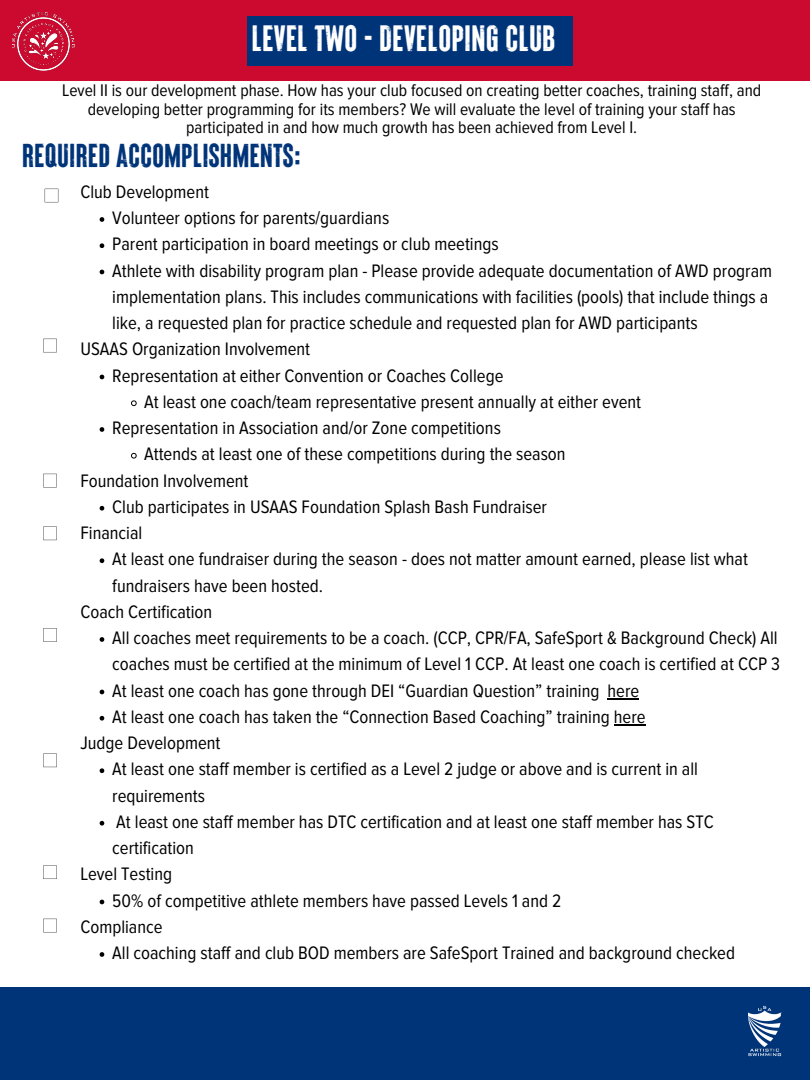
<style>
.page{position:relative;width:810px;height:1080px;background:#fff}
.page>*{position:absolute;margin:0;border:0;box-sizing:border-box;transform-origin:0 0}
.t1{font:36.62px "Brixton Wood Vector";color:#fff}
.t2{font:33.12px "Brixton Wood Vector";color:#003479}
.t3{font:18.75px/26.2px "Proxima Nova Cond";color:#000}
.t4{font:17.5px/18.2px "Proxima Nova Cond";color:#000;text-align:center}
</style>
<div class="page">
<div style="left:0;top:0;width:810px;height:81px;background:#cc092e"></div>
<div style="left:247px;top:17px;width:326px;height:49px;background:#003479"></div>
<svg style="left:100px;top:217px;width:4px;height:5px"></svg>
<svg style="left:100px;top:243px;width:4px;height:5px"></svg>
<svg style="left:100px;top:270px;width:4px;height:4px"></svg>
<svg style="left:100px;top:375px;width:4px;height:4px"></svg>
<svg style="left:131px;top:400px;width:6px;height:6px"></svg>
<svg style="left:100px;top:427px;width:4px;height:5px"></svg>
<svg style="left:131px;top:453px;width:6px;height:6px"></svg>
<svg style="left:100px;top:506px;width:4px;height:5px"></svg>
<svg style="left:100px;top:558px;width:4px;height:5px"></svg>
<svg style="left:100px;top:637px;width:4px;height:5px"></svg>
<svg style="left:100px;top:690px;width:4px;height:4px"></svg>
<hr style="left:608px;top:698px;width:31px;height:2px;background:#000">
<svg style="left:100px;top:716px;width:4px;height:5px"></svg>
<hr style="left:614px;top:724px;width:32px;height:2px;background:#000">
<svg style="left:100px;top:768px;width:4px;height:5px"></svg>
<svg style="left:100px;top:821px;width:4px;height:5px"></svg>
<svg style="left:100px;top:900px;width:4px;height:4px"></svg>
<svg style="left:100px;top:952px;width:4px;height:5px"></svg>
<svg style="left:45px;top:189px;width:13px;height:13px"></svg>
<svg style="left:43px;top:628px;width:14px;height:14px"></svg>
<svg style="left:43px;top:339px;width:14px;height:13px"></svg>
<svg style="left:43px;top:474px;width:14px;height:13px"></svg>
<svg style="left:43px;top:527px;width:14px;height:13px"></svg>
<svg style="left:43px;top:754px;width:14px;height:13px"></svg>
<svg style="left:43px;top:919px;width:14px;height:13px"></svg>
<img style="left:11px;top:12px;width:64px;height:59px">
<svg style="left:43px;top:865px;width:14px;height:14px"></svg>
<div style="left:0;top:987px;width:810px;height:93px;background:#003479"></div>
<img style="left:749px;top:1005px;width:33px;height:52px">
<h1 class="t1" style="left:251px;top:24px;width:306px">LEVEL TWO - DEVELOPING CLUB</h1>
<p class="t4" style="left:62px;top:82px;width:701px">Level II is our development phase. How has your club focused on creating better coaches, training staff, and developing better programming for its members? We will evaluate the level of training your staff has participated in and how much growth has been achieved from Level I.</p>
<p class="t2" style="left:22px;top:142px;width:281px">REQUIRED ACCOMPLISHMENTS:</p>
<p class="t3" style="left:80px;top:179px;width:130px">Club Development</p>
<p class="t3" style="left:112px;top:206px;width:278px">Volunteer options for parents/guardians</p>
<p class="t3" style="left:112px;top:232px;width:388px">Parent participation in board meetings or club meetings</p>
<p class="t3" style="left:112px;top:258px;width:661px">Athlete with disability program plan - Please provide adequate documentation of AWD program implementation plans. This includes communications with facilities (pools) that include things a like, a requested plan for practice schedule and requested plan for AWD participants</p>
<p class="t3" style="left:80px;top:337px;width:231px">USAAS Organization Involvement</p>
<p class="t3" style="left:112px;top:363px;width:393px">Representation at either Convention or Coaches College</p>
<p class="t3" style="left:144px;top:389px;width:499px">At least one coach/team representative present annually at either event</p>
<p class="t3" style="left:112px;top:416px;width:390px">Representation in Association and/or Zone competitions</p>
<p class="t3" style="left:144px;top:442px;width:423px">Attends at least one of these competitions during the season</p>
<p class="t3" style="left:80px;top:468px;width:170px">Foundation Involvement</p>
<p class="t3" style="left:112px;top:494px;width:436px">Club participates in USAAS Foundation Splash Bash Fundraiser</p>
<p class="t3" style="left:80px;top:521px;width:63px">Financial</p>
<p class="t3" style="left:112px;top:547px;width:637px">At least one fundraiser during the season - does not matter amount earned, please list what fundraisers have been hosted.</p>
<p class="t3" style="left:80px;top:599px;width:133px">Coach Certification</p>
<p class="t3" style="left:112px;top:626px;width:669px">All coaches meet requirements to be a coach. (CCP, CPR/FA, SafeSport &amp; Background Check) All coaches must be certified at the minimum of Level 1 CCP. At least one coach is certified at CCP 3</p>
<p class="t3" style="left:112px;top:678px;width:529px">At least one coach has gone through DEI “Guardian Question” training here</p>
<p class="t3" style="left:112px;top:704px;width:535px">At least one coach has taken the “Connection Based Coaching” training here</p>
<p class="t3" style="left:80px;top:731px;width:142px">Judge Development</p>
<p class="t3" style="left:112px;top:757px;width:587px">At least one staff member is certified as a Level 2 judge or above and is current in all requirements</p>
<p class="t3" style="left:112px;top:809px;width:603px">At least one staff member has DTC certification and at least one staff member has STC certification</p>
<p class="t3" style="left:80px;top:862px;width:93px">Level Testing</p>
<p class="t3" style="left:112px;top:888px;width:451px">50% of competitive athlete members have passed Levels 1 and 2</p>
<p class="t3" style="left:80px;top:914px;width:84px">Compliance</p>
<p class="t3" style="left:112px;top:941px;width:624px">All coaching staff and club BOD members are SafeSport Trained and background checked</p>
</div>
